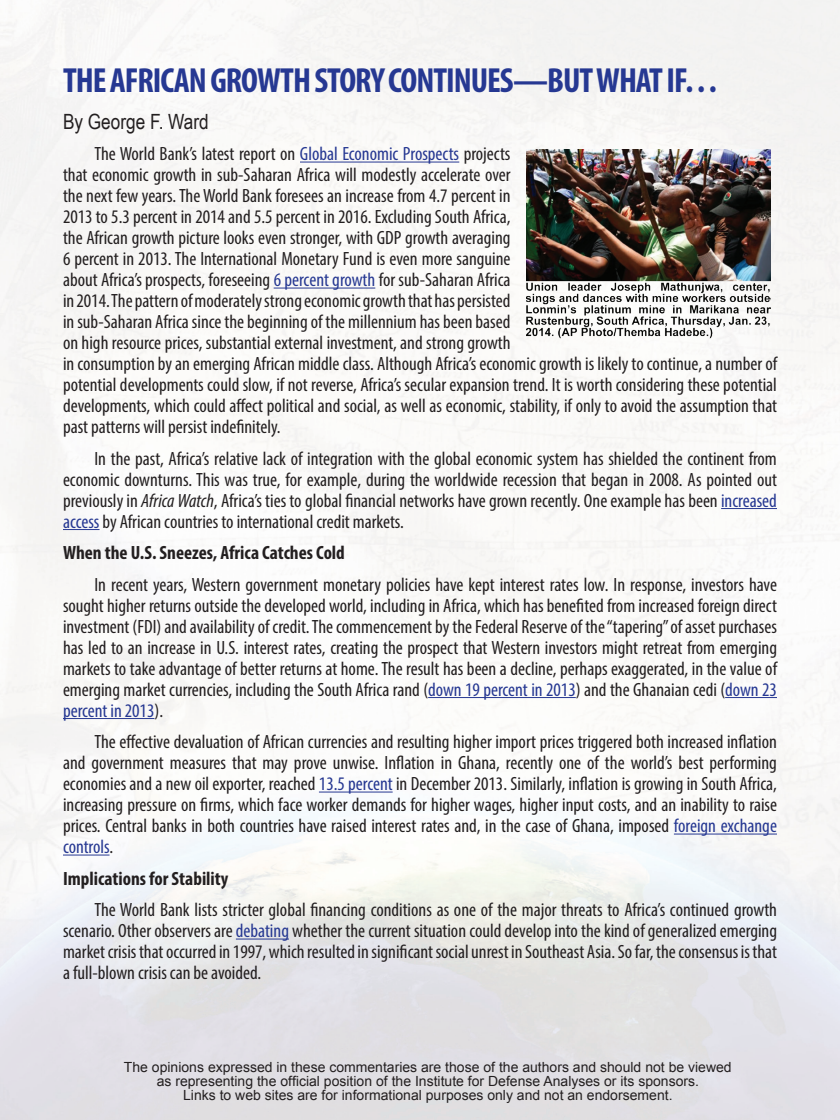
<style>
.page{position:relative;width:840px;height:1120px;background:#fff}
.page>*{position:absolute;margin:0;border:0;box-sizing:border-box;transform-origin:0 0}
.t1{font:700 condensed 35px "Myriad Pro";letter-spacing:-.03em;color:#263892}
.t2{font:21px "Arial Narrow";color:#231f20}
.t3{font:condensed 19.25px/21px "Myriad Pro";color:#231f20;text-align:justify}
.t4{font:700 condensed 19.25px "Myriad Pro";color:#231f20}
.t5{font:14px/14px "Arial";color:#231f20;text-align:center}
.s1{color:#263892}
.s2{font-style:italic}
</style>
<div class="page">
<img style="left:0;top:0;width:840px;height:1120px">
<hr style="left:300px;top:162px;width:159px;height:1px;background:#263892">
<hr style="left:274px;top:288px;width:101px;height:1px;background:#263892">
<hr style="left:721px;top:508px;width:56px;height:1px;background:#263892">
<hr style="left:63px;top:529px;width:37px;height:1px;background:#263892">
<hr style="left:428px;top:697px;width:148px;height:1px;background:#263892">
<hr style="left:725px;top:697px;width:52px;height:1px;background:#263892">
<hr style="left:63px;top:718px;width:91px;height:1px;background:#263892">
<hr style="left:319px;top:792px;width:74px;height:1px;background:#263892">
<hr style="left:674px;top:834px;width:103px;height:1px;background:#263892">
<hr style="left:63px;top:855px;width:47px;height:1px;background:#263892">
<hr style="left:236px;top:939px;width:53px;height:1px;background:#263892">
<img style="left:526px;top:149px;width:244px;height:189px">
<h1 class="t1" style="left:63px;top:58px;width:657px">THE AFRICAN GROWTH STORY CONTINUES—BUT WHAT IF…</h1>
<p class="t2" style="left:63px;top:106px;width:147px">By George F. Ward</p>
<p class="t3" style="left:63px;top:143px;width:716px;text-align:left;text-indent:31px">The World Bank’s latest report on <span class="s1">Global Economic Prospects</span> projects<br>that economic growth in sub-Saharan Africa will modestly accelerate over<br>the next few years. The World Bank foresees an increase from 4.7 percent in<br>2013 to 5.3 percent in 2014 and 5.5 percent in 2016. Excluding South Africa,<br>the African growth picture looks even stronger, with GDP growth averaging<br>6 percent in 2013. The International Monetary Fund is even more sanguine<br>about Africa’s prospects, foreseeing <span class="s1">6 percent growth</span> for sub-Saharan Africa<br>in 2014. The pattern of moderately strong economic growth that has persisted<br>in sub-Saharan Africa since the beginning of the millennium has been based<br>on high resource prices, substantial external investment, and strong growth<br>in consumption by an emerging African middle class. Although Africa’s economic growth is likely to continue, a number of potential developments could slow, if not reverse, Africa’s secular expansion trend. It is worth considering these potential developments, which could affect political and social, as well as economic, stability, if only to avoid the assumption that past patterns will persist indefinitely.</p>
<p class="t3" style="left:63px;top:448px;width:715px;text-indent:31px">In the past, Africa’s relative lack of integration with the global economic system has shielded the continent from economic downturns. This was true, for example, during the worldwide recession that began in 2008. As pointed out previously in <span class="s2">Africa Watch</span>, Africa’s ties to global financial networks have grown recently. One example has been <span class="s1">increased access</span> by African countries to international credit markets.</p>
<p class="t4" style="left:63px;top:541px;width:283px">When the U.S. Sneezes, Africa Catches Cold</p>
<p class="t3" style="left:63px;top:574px;width:716px;text-indent:31px">In recent years, Western government monetary policies have kept interest rates low. In response, investors have sought higher returns outside the developed world, including in Africa, which has benefited from increased foreign direct investment (FDI) and availability of credit. The commencement by the Federal Reserve of the “tapering” of asset purchases has led to an increase in U.S. interest rates, creating the prospect that Western investors might retreat from emerging markets to take advantage of better returns at home. The result has been a decline, perhaps exaggerated, in the value of emerging market currencies, including the South Africa rand (<span class="s1">down 19 percent in 2013</span>) and the Ghanaian cedi (<span class="s1">down 23 percent in 2013</span>).</p>
<p class="t3" style="left:63px;top:731px;width:716px;text-indent:31px">The effective devaluation of African currencies and resulting higher import prices triggered both increased inflation and government measures that may prove unwise. Inflation in Ghana, recently one of the world’s best performing economies and a new oil exporter, reached <span class="s1">13.5 percent</span> in December 2013. Similarly, inflation is growing in South Africa, increasing pressure on firms, which face worker demands for higher wages, higher input costs, and an inability to raise prices. Central banks in both countries have raised interest rates and, in the case of Ghana, imposed <span class="s1">foreign exchange controls</span>.</p>
<p class="t4" style="left:63px;top:866px;width:167px">Implications for Stability</p>
<p class="t3" style="left:63px;top:899px;width:716px;text-indent:31px">The World Bank lists stricter global financing conditions as one of the major threats to Africa’s continued growth scenario. Other observers are <span class="s1">debating</span> whether the current situation could develop into the kind of generalized emerging market crisis that occurred in 1997, which resulted in significant social unrest in Southeast Asia. So far, the consensus is that a full-blown crisis can be avoided.</p>
<p class="t5" style="left:124px;top:1060px;width:609px">The opinions expressed in these commentaries are those of the authors and should not be viewed as representing the official position of the Institute for Defense Analyses or its sponsors.<br>Links to web sites are for informational purposes only and not an endorsement.</p>
</div>
